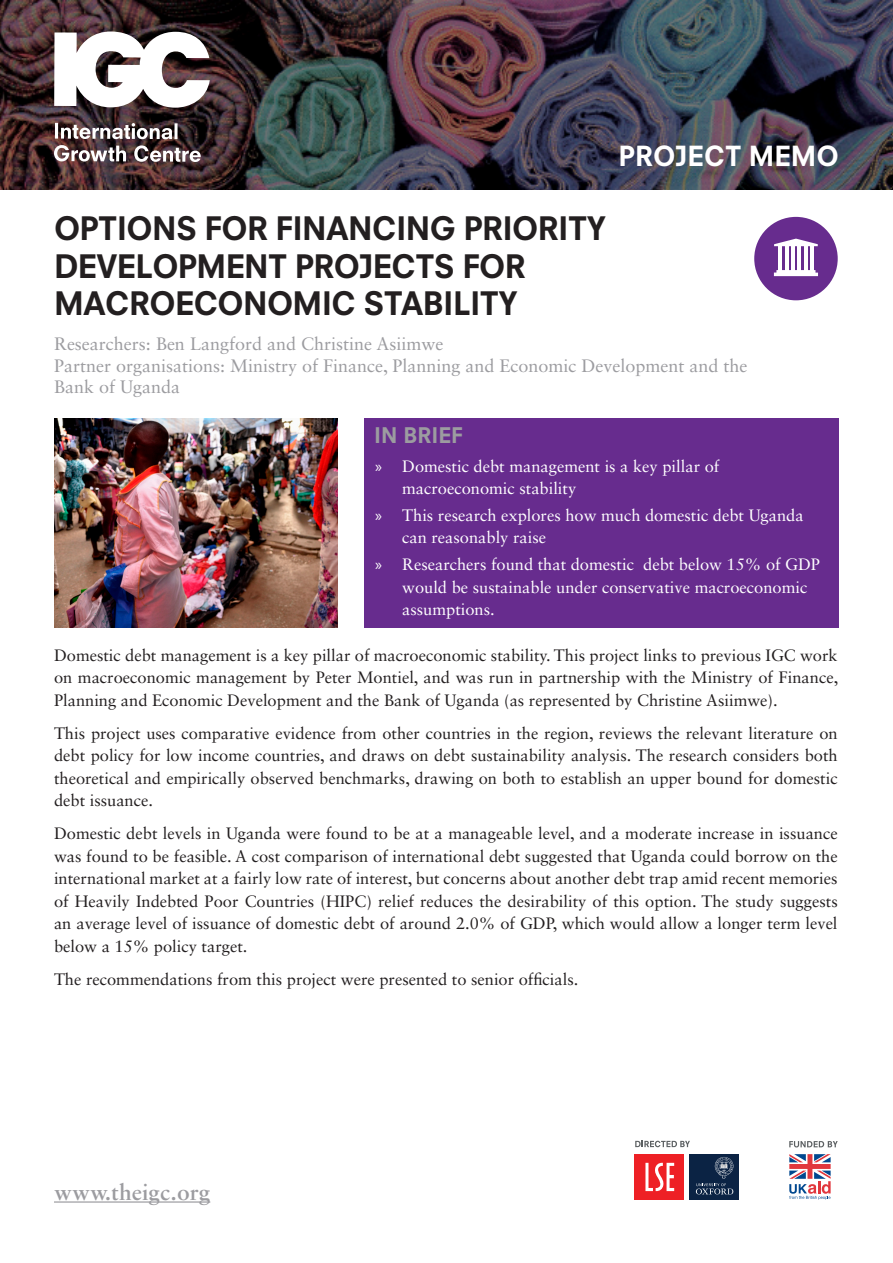
<style>
.page{position:relative;width:893px;height:1263px;background:#fff}
.page>*{position:absolute;margin:0;border:0;box-sizing:border-box;transform-origin:0 0}
.t1{font:800 31.5px "Neuzeit SLT Std";letter-spacing:-.02em;color:#231f20}
.Heading_3__subhead{font:800 27px "Neuzeit SLT Std";color:#fff}
.Heading_3__subhead-2{font:600 24px "Sabon MT Std";color:#9c9ca0}
.Heading_3__subhead-3{font:800 21px "Neuzeit SLT Std";color:#9c9ca0}
.t2{font:18px/21.6px "Sabon LT Std";color:#9c9ca0}
.Body{font:16.5px/22.5px "Sabon LT Std";color:#231f20;text-align:justify}
.t3{font:16.5px/22.5px "Sabon LT Std";color:#fff}
.s1{font-family:"Myriad Pro"}
</style>
<div class="page">
<img style="left:0;top:0;width:893px;height:189px">
<svg style="left:54px;top:31px;width:156px;height:77px"></svg>
<svg style="left:54px;top:145px;width:147px;height:17px"></svg>
<svg style="left:55px;top:123px;width:123px;height:16px"></svg>
<div style="left:364px;top:419px;width:475px;height:209px;background:#672c8e"></div>
<img style="left:54px;top:419px;width:284px;height:209px">
<div style="left:754px;top:217px;width:84px;height:83px;background:#672c8e;border-radius:50%"></div>
<svg style="left:774px;top:270px;width:44px;height:6px"></svg>
<hr style="left:778px;top:245px;width:4px;height:26px;background:#fff">
<hr style="left:785px;top:245px;width:3px;height:26px;background:#fff">
<hr style="left:791px;top:245px;width:4px;height:26px;background:#fff">
<hr style="left:797px;top:245px;width:4px;height:26px;background:#fff">
<hr style="left:804px;top:245px;width:3px;height:26px;background:#fff">
<hr style="left:810px;top:245px;width:4px;height:26px;background:#fff">
<svg style="left:774px;top:239px;width:44px;height:7px"></svg>
<svg style="left:635px;top:1141px;width:55px;height:6px"></svg>
<div style="left:634px;top:1154px;width:50px;height:45px;background:#ee2025"></div>
<svg style="left:645px;top:1163px;width:29px;height:28px"></svg>
<div style="left:689px;top:1154px;width:50px;height:45px;background:#0b2344"></div>
<svg style="left:696px;top:1157px;width:37px;height:37px"></svg>
<svg style="left:789px;top:1141px;width:49px;height:6px"></svg>
<svg style="left:789px;top:1154px;width:42px;height:46px"></svg>
<hr style="left:54px;top:1201px;width:156px;height:1px;background:#9c9ca0">
<p class="Heading_3__subhead" style="left:618px;top:140px;width:222px">PROJECT MEMO</p>
<p class="t1" style="left:54px;top:209px;width:553px">OPTIONS FOR FINANCING PRIORITY</p>
<p class="t1" style="left:54px;top:247px;width:473px">DEVELOPMENT PROJECTS FOR</p>
<p class="t1" style="left:54px;top:284px;width:465px">MACROECONOMIC STABILITY</p>
<p class="t2" style="left:54px;top:333px;width:391px">Researchers: Ben Langford and Christine Asiimwe</p>
<p class="t2" style="left:54px;top:354px;width:695px">Partner organisations: Ministry of Finance, Planning and Economic Development and the<br>Bank of Uganda</p>
<p class="Heading_3__subhead-3" style="left:374px;top:423px;width:90px">IN BRIEF</p>
<p class="t3" style="left:402px;top:454px;width:319px;text-indent:-27px"><span class="s1">»</span> Domestic debt management is a key pillar of macroeconomic stability</p>
<p class="t3" style="left:402px;top:504px;width:403px;text-indent:-27px"><span class="s1">»</span> This research explores how much domestic debt Uganda can reasonably raise</p>
<p class="t3" style="left:402px;top:553px;width:419px;text-indent:-27px"><span class="s1">»</span> Researchers found that domestic debt below 15% of GDP would be sustainable under conservative macroeconomic assumptions.</p>
<p class="Body" style="left:54px;top:643px;width:786px">Domestic debt management is a key pillar of macroeconomic stability. This project links to previous IGC work on macroeconomic management by Peter Montiel, and was run in partnership with the Ministry of Finance, Planning and Economic Development and the Bank of Uganda (as represented by Christine Asiimwe).</p>
<p class="Body" style="left:54px;top:721px;width:785px">This project uses comparative evidence from other countries in the region, reviews the relevant literature on debt policy for low income countries, and draws on debt sustainability analysis. The research considers both theoretical and empirically observed benchmarks, drawing on both to establish an upper bound for domestic debt issuance.</p>
<p class="Body" style="left:54px;top:822px;width:785px">Domestic debt levels in Uganda were found to be at a manageable level, and a moderate increase in issuance was found to be feasible. A cost comparison of international debt suggested that Uganda could borrow on the international market at a fairly low rate of interest, but concerns about another debt trap amid recent memories of Heavily Indebted Poor Countries (HIPC) relief reduces the desirability of this option. The study suggests an average level of issuance of domestic debt of around 2.0% of GDP, which would allow a longer term level below a 15% policy target.</p>
<p class="Body" style="left:54px;top:967px;width:526px">The recommendations from this project were presented to senior officials.</p>
<p class="Heading_3__subhead-2" style="left:54px;top:1177px;width:158px">www.theigc.org</p>
</div>
